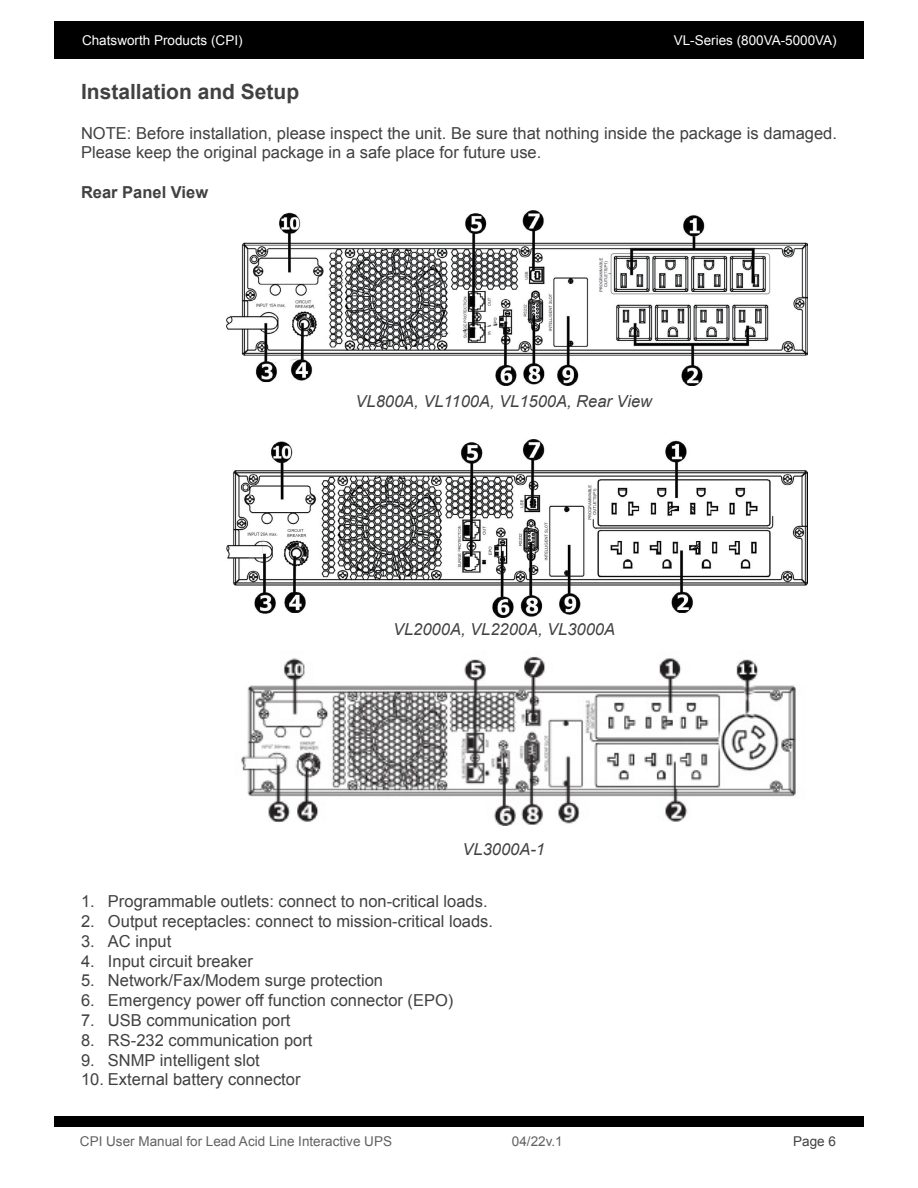
<style>
.page{position:relative;width:918px;height:1188px;background:#fff}
.page>*{position:absolute;margin:0;border:0;box-sizing:border-box;transform-origin:0 0}
.t1{font:700 21px "Arial";color:#414042}
.t2{font:16.5px/19.8px "Arial";color:#414042}
.t3{font:italic 16.5px "Arial";color:#414042}
.t4{font:700 16.5px "Arial";color:#414042}
.t5{font:13.5px "Arial";color:#606163}
.t6{font:13.5px "Arial";color:#fff}
.t7{font:13.5px "Arial";color:#414042}
</style>
<div class="page">
<div style="left:54px;top:21px;width:810px;height:38px;background:#000"></div>
<div style="left:54px;top:1116px;width:810px;height:11px;background:#000"></div>
<img style="left:226px;top:440px;width:581px;height:177px">
<img style="left:227px;top:211px;width:580px;height:174px">
<img style="left:241px;top:656px;width:555px;height:169px">
<p class="t6" style="left:82px;top:31px;width:162px">Chatsworth Products (CPI)</p>
<p class="t6" style="left:674px;top:31px;width:165px">VL-Series (800VA-5000VA)</p>
<p class="t1" style="left:81px;top:78px;width:220px">Installation and Setup</p>
<p class="t2" style="left:81px;top:123px;width:757px">NOTE: Before installation, please inspect the unit. Be sure that nothing inside the package is damaged.<br>Please keep the original package in a safe place for future use.</p>
<p class="t4" style="left:81px;top:181px;width:129px">Rear Panel View</p>
<p class="t3" style="left:356px;top:391px;width:298px">VL800A, VL1100A, VL1500A, Rear View</p>
<p class="t3" style="left:393px;top:619px;width:223px">VL2000A, VL2200A, VL3000A</p>
<p class="t3" style="left:463px;top:839px;width:84px">VL3000A-1</p>
<p class="t2" style="left:81px;top:892px;width:408px">1. Programmable outlets: connect to non-critical loads.</p>
<p class="t2" style="left:81px;top:911px;width:414px">2. Output receptacles: connect to mission-critical loads.</p>
<p class="t2" style="left:81px;top:931px;width:92px">3. AC input</p>
<p class="t2" style="left:81px;top:951px;width:173px">4. Input circuit breaker</p>
<p class="t2" style="left:81px;top:971px;width:304px">5. Network/Fax/Modem surge protection</p>
<p class="t2" style="left:81px;top:991px;width:374px">6. Emergency power off function connector (EPO)</p>
<p class="t2" style="left:81px;top:1010px;width:211px">7. USB communication port</p>
<p class="t2" style="left:81px;top:1030px;width:233px">8. RS-232 communication port</p>
<p class="t2" style="left:81px;top:1050px;width:180px">9. SNMP intelligent slot</p>
<p class="t2" style="left:81px;top:1070px;width:221px">10. External battery connector</p>
<p class="t5" style="left:80px;top:1132px;width:314px">CPI User Manual for Lead Acid Line Interactive UPS</p>
<p class="t5" style="left:512px;top:1132px;width:52px">04/22v.1</p>
<p class="t7" style="left:793px;top:1132px;width:44px">Page 6</p>
</div>
